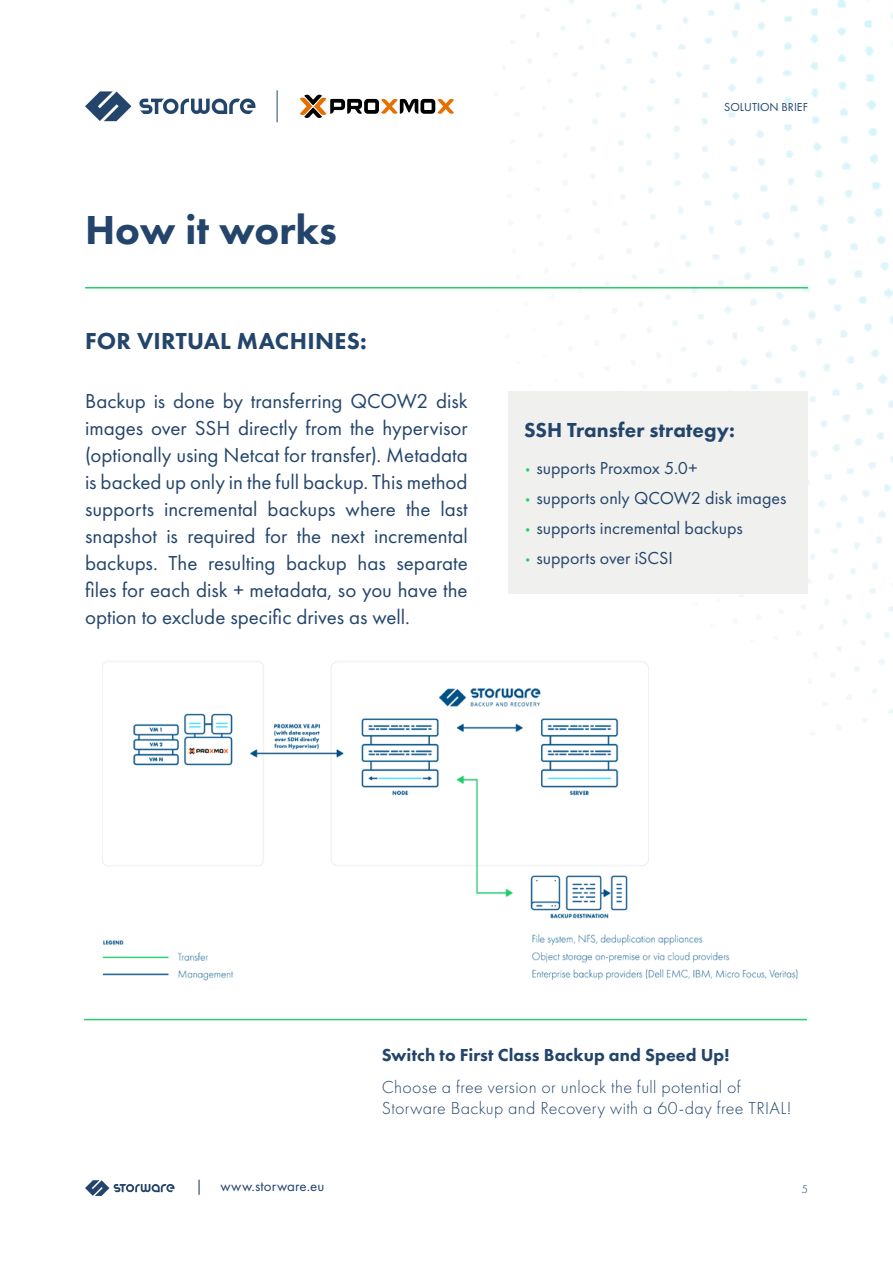
<style>
.page{position:relative;width:893px;height:1263px;background:#fff}
.page>*{position:absolute;margin:0;border:0;box-sizing:border-box;transform-origin:0 0}
.t1{font:800 42px "Futura PT";color:#24456b}
.t2{font:800 24px "Futura PT";letter-spacing:.01em;color:#24456b}
.t3{font:21px/27px "Futura PT";color:#24456b;text-align:justify}
.t4{font:800 21px "Futura PT";letter-spacing:.005em;color:#24456b}
.t5{font:18px "Futura PT";color:#24456b}
.t6{font:300 18px/21.6px "Futura PT";letter-spacing:.02em;color:#24456b}
.t7{font:800 18px "Futura PT";letter-spacing:.005em;color:#24456b}
.t8{font:15px "Futura PT";letter-spacing:.01em;color:#24456b}
.t9{font:12px "Futura PT";color:#24456b}
.t10{font:300 12px "Futura PT";color:#24456b}
.s1{font-size:12px;color:#24cf6b}
</style>
<div class="page">
<img style="left:84px;top:0;width:809px;height:1021px">
<svg style="left:85px;top:1180px;width:90px;height:16px"></svg>
<svg style="left:85px;top:91px;width:46px;height:30px"></svg>
<svg style="left:139px;top:99px;width:116px;height:15px"></svg>
<hr style="left:277px;top:90px;width:1px;height:32px;background:#24456b">
<hr style="left:85px;top:287px;width:723px;height:1px;background:#24cf6b">
<hr style="left:84px;top:1019px;width:723px;height:1px;background:#24cf6b">
<svg style="left:300px;top:95px;width:154px;height:23px"></svg>
<div style="left:509px;top:392px;width:299px;height:202px;background:#f0f0ef"></div>
<img style="left:85px;top:642px;width:723px;height:349px">
<h1 class="t1" style="left:85px;top:204px;width:254px">How it works</h1>
<p class="t2" style="left:85px;top:326px;width:283px">FOR VIRTUAL MACHINES:</p>
<p class="t3" style="left:85px;top:387px;width:384px">Backup is done by transferring QCOW2 disk images over SSH directly from the hypervisor (optionally using Netcat for transfer). Metadata is backed up only in the full backup. This method supports incremental backups where the last snapshot is required for the next incremental backups. The resulting backup has separate files for each disk + metadata, so you have the option to exclude specific drives as well.</p>
<p class="t9" style="left:724px;top:100px;width:85px">SOLUTION BRIEF</p>
<p class="t4" style="left:524px;top:417px;width:212px">SSH Transfer strategy:</p>
<p class="t5" style="left:522px;top:458px;width:177px"><span class="s1">•</span> supports Proxmox 5.0+</p>
<p class="t5" style="left:522px;top:488px;width:266px"><span class="s1">•</span> supports only QCOW2 disk images</p>
<p class="t5" style="left:522px;top:518px;width:223px"><span class="s1">•</span> supports incremental backups</p>
<p class="t5" style="left:522px;top:548px;width:153px"><span class="s1">•</span> supports over iSCSI</p>
<p class="t7" style="left:382px;top:1044px;width:349px">Switch to First Class Backup and Speed Up!</p>
<p class="t8" style="left:195px;top:1177px;width:131px">| www.storware.eu</p>
<p class="t6" style="left:382px;top:1076px;width:411px">Choose a free version or unlock the full potential of<br>Storware Backup and Recovery with a 60-day free TRIAL!</p>
<p class="t10" style="left:801px;top:1182px;width:8px">5</p>
</div>
